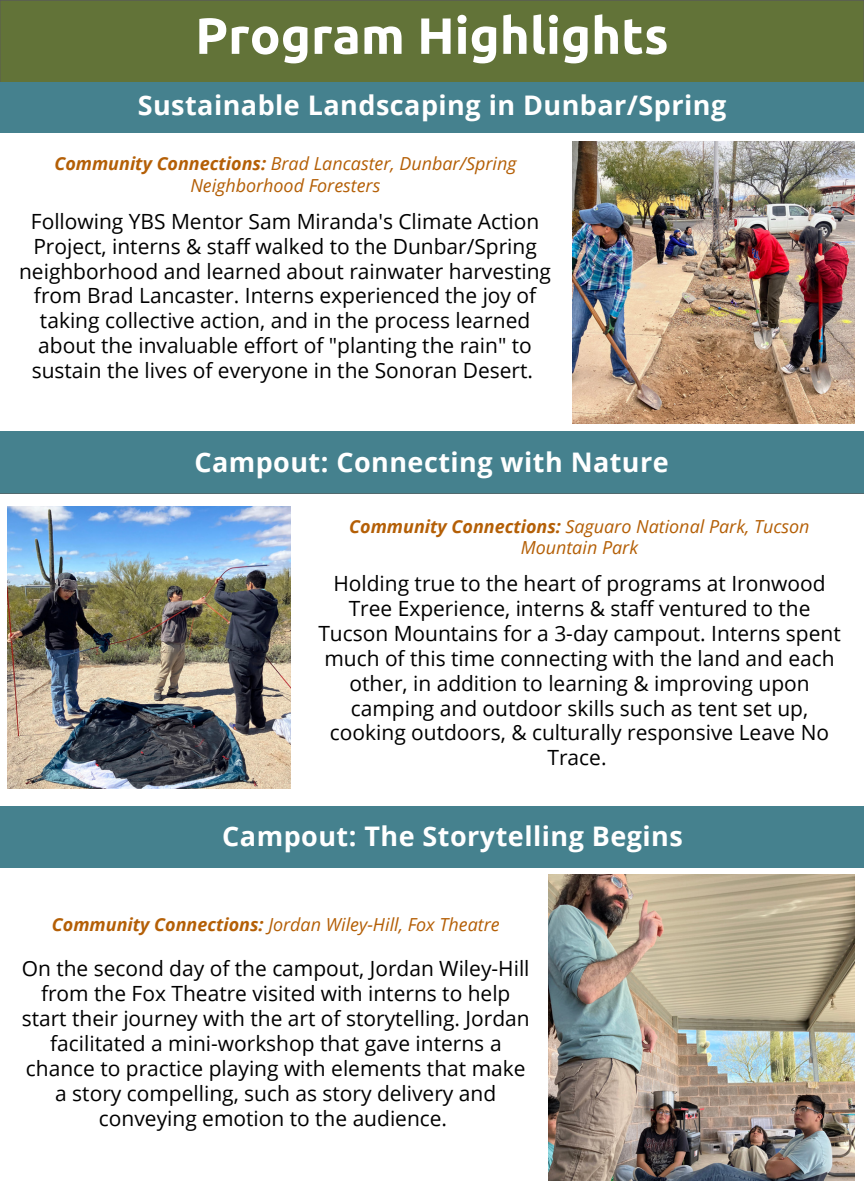
<style>
.page{position:relative;width:864px;height:1188px;background:#fff}
.page>*{position:absolute;margin:0;border:0;box-sizing:border-box;transform-origin:0 0}
.t1{font:700 51px "Ubuntu";color:#fff}
.t2{font:700 27px "Open Sans";letter-spacing:.015em;color:#fff}
.t3{font:21px/24.9px "Open Sans";color:#000;text-align:center}
.t4{font:italic 18px/21.3px "Open Sans";color:#b45f06;text-align:center}
.t5{font:700 18px "Open Sans";color:#fff}
.s1{font-weight:700}
</style>
<div class="page">
<div style="left:0;top:82px;width:864px;height:51px;background:#45818e"></div>
<div style="left:0;top:806px;width:864px;height:62px;background:#45818e"></div>
<div style="left:0;top:431px;width:864px;height:62px;background:#45818e"></div>
<div style="left:0;top:0;width:864px;height:82px;background:#627338"></div>
<img style="left:573px;top:142px;width:282px;height:282px">
<img style="left:8px;top:506px;width:282px;height:282px">
<img style="left:549px;top:874px;width:306px;height:306px">
<p class="t1" style="left:195px;top:6px;width:475px">Program Highlights</p>
<p class="t5" style="left:528px;top:32px;width:271px">second day of their internship</p>
<p class="t2" style="left:138px;top:86px;width:590px">Sustainable Landscaping in Dunbar/Spring</p>
<p class="t4" style="left:54px;top:153px;width:464px"><span class="s1">Community Connections:</span> Brad Lancaster, Dunbar/Spring<br>Neighborhood Foresters</p>
<p class="t3" style="left:19px;top:208px;width:533px">Following YBS Mentor Sam Miranda's Climate Action Project, interns &amp; staff walked to the Dunbar/Spring neighborhood and learned about rainwater harvesting from Brad Lancaster. Interns experienced the joy of taking collective action, and in the process learned about the invaluable effort of "planting the rain" to sustain the lives of everyone in the Sonoran Desert.</p>
<p class="t2" style="left:194px;top:444px;width:476px">Campout: Connecting with Nature</p>
<p class="t4" style="left:349px;top:515px;width:462px"><span class="s1">Community Connections:</span> Saguaro National Park, Tucson<br>Mountain Park</p>
<p class="t3" style="left:318px;top:570px;width:524px">Holding true to the heart of programs at Ironwood Tree Experience, interns &amp; staff ventured to the Tucson Mountains for a 3-day campout. Interns spent much of this time connecting with the land and each other, in addition to learning &amp; improving upon camping and outdoor skills such as tent set up, cooking outdoors, &amp; culturally responsive Leave No Trace.</p>
<p class="t2" style="left:222px;top:817px;width:462px">Campout: The Storytelling Begins</p>
<p class="t4" style="left:52px;top:914px;width:449px"><span class="s1">Community Connections:</span> Jordan Wiley-Hill, Fox Theatre</p>
<p class="t3" style="left:22px;top:956px;width:510px">On the second day of the campout, Jordan Wiley-Hill from the Fox Theatre visited with interns to help start their journey with the art of storytelling. Jordan facilitated a mini-workshop that gave interns a chance to practice playing with elements that make a story compelling, such as story delivery and conveying emotion to the audience.</p>
</div>
